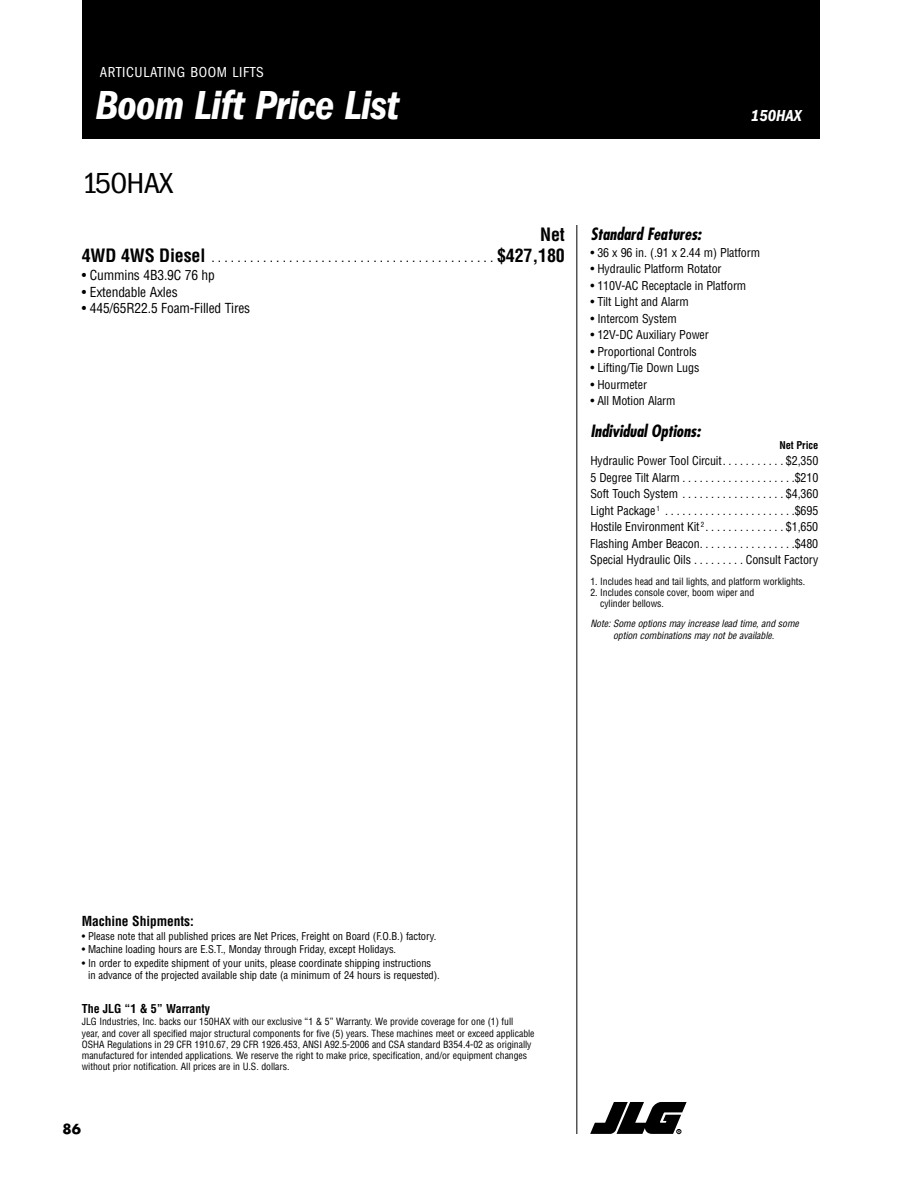
<style>
.page{position:relative;width:918px;height:1188px;background:#fff}
.page>*{position:absolute;margin:0;border:0;box-sizing:border-box;transform-origin:0 0}
.t1{font:italic 600 condensed 42px "Franklin Gothic";letter-spacing:-.015em;color:#fff}
.t2{font:condensed 30px "Franklin Gothic";letter-spacing:-.025em;color:#000;scale:1.1 1}
.t3{font:700 condensed 18px "Helvetica";color:#000}
.t4{font:italic 700 condensed 16.5px "Futura";letter-spacing:-.005em;color:#000}
.t5{font:italic 600 condensed 16.5px "Franklin Gothic";color:#fff}
.t6{font:condensed 15px "Franklin Gothic";letter-spacing:.045em;color:#fff}
.t7{font:condensed 13.5px "Helvetica";letter-spacing:-.01em;color:#000}
.t8{font:700 condensed 13.5px "Helvetica";letter-spacing:-.005em;color:#000}
.t9{font:700 13.5px "Futura";color:#000}
.t10{font:condensed 12px/16.5px "Helvetica";letter-spacing:-.01em;color:#000;text-align:justify}
.t11{font:700 condensed 12px "Helvetica";letter-spacing:-.005em;color:#000}
.t12{font:condensed 10.5px/12px "Helvetica";letter-spacing:-.005em;color:#000}
.t13{font:700 condensed 10.5px "Helvetica";letter-spacing:-.01em;color:#000}
.t14{font:condensed 9.75px/11.2px "Helvetica";letter-spacing:-.005em;color:#000}
.t15{font:italic condensed 9.75px/11.2px "Helvetica";letter-spacing:-.005em;color:#000;text-align:center}
.s1{font-weight:700;font-size:18px}
</style>
<div class="page">
<svg style="left:590px;top:1102px;width:97px;height:32px"></svg>
<hr style="left:576px;top:225px;width:1px;height:909px;background:#000">
<div style="left:82px;top:0;width:738px;height:139px;background:#000"></div>
<h3 class="t6" style="left:100px;top:63px;width:16px">ARTIC</h3>
<h3 class="t6" style="left:135px;top:63px;width:16px">ULATI</h3>
<h3 class="t6" style="left:168px;top:63px;width:79px">NG BOOM LIFTS</h3>
<h1 class="t1" style="left:95px;top:81px;width:305px">Boom Lift Price List</h1>
<h2 class="t2" style="left:82px;top:166px;width:85px">150HAX</h2>
<h3 class="t3" style="left:540px;top:224px;width:26px">Net</h3>
<h3 class="t7" style="left:82px;top:249px;width:485px"><span class="s1">4WD 4WS Diesel</span> . . . . . . . . . . . . . . . . . . . . . . . . . . . . . . . . . . . . . . . . . . . . <span class="s1">$427,180</span></h3>
<h3 class="t7" style="left:82px;top:267px;width:135px">• Cummins 4B3.9C 76 hp</h3>
<h3 class="t7" style="left:82px;top:283px;width:97px">• Extendable Axles</h3>
<h3 class="t7" style="left:82px;top:300px;width:170px">• 445/65R22.5 Foam-Filled Tires</h3>
<h3 class="t5" style="left:751px;top:106px;width:52px">150HAX</h3>
<h3 class="t4" style="left:590px;top:224px;width:112px">Standard Features:</h3>
<p class="t10" style="left:590px;top:244px;width:171px">• 36 x 96 in. (.91 x 2.44 m) Platform</p>
<p class="t10" style="left:590px;top:261px;width:133px">• Hydraulic Platform Rotator</p>
<p class="t10" style="left:590px;top:277px;width:157px">• 110V-AC Receptacle in Platform</p>
<p class="t10" style="left:590px;top:294px;width:100px">• Tilt Light and Alarm</p>
<p class="t10" style="left:590px;top:310px;width:88px">• Intercom System</p>
<p class="t10" style="left:590px;top:327px;width:120px">• 12V-DC Auxiliary Power</p>
<p class="t10" style="left:590px;top:343px;width:108px">• Proportional Controls</p>
<p class="t10" style="left:590px;top:360px;width:111px">• Lifting/Tie Down Lugs</p>
<p class="t10" style="left:590px;top:376px;width:58px">• Hourmeter</p>
<p class="t10" style="left:590px;top:393px;width:87px">• All Motion Alarm</p>
<h3 class="t4" style="left:590px;top:420px;width:112px">Individual Options:</h3>
<p class="t13" style="left:780px;top:439px;width:40px">Net Price</p>
<p class="t10" style="left:590px;top:453px;width:230px">Hydraulic Power Tool Circuit . . . . . . . . . . $2,350<br>5 Degree Tilt Alarm . . . . . . . . . . . . . . . . . . . $210<br>Soft Touch System . . . . . . . . . . . . . . . . . $4,360<br>Light Package <sup>1</sup> . . . . . . . . . . . . . . . . . . . . . . $695<br>Hostile Environment Kit <sup>2</sup> . . . . . . . . . . . . . $1,650<br>Flashing Amber Beacon . . . . . . . . . . . . . . . . $480<br>Special Hydraulic Oils . . . . . . . . . Consult Factory</p>
<p class="t14" style="left:590px;top:575px;width:216px">1. Includes head and tail lights, and platform worklights.</p>
<p class="t14" style="left:600px;top:586px;width:156px;text-indent:-10px">2. Includes console cover, boom wiper and cylinder bellows.</p>
<p class="t15" style="left:590px;top:618px;width:210px">Note: Some options may increase lead time, and some option combinations may not be available.</p>
<h3 class="t8" style="left:82px;top:913px;width:114px">Machine Shipments:</h3>
<p class="t12" style="left:82px;top:930px;width:356px">• Please note that all published prices are Net Prices, Freight on Board (F.O.B.) factory.</p>
<p class="t12" style="left:82px;top:943px;width:316px">• Machine loading hours are E.S.T., Monday through Friday, except Holidays.</p>
<p class="t12" style="left:88px;top:957px;width:353px;text-indent:-6px">• In order to expedite shipment of your units, please coordinate shipping instructions in advance of the projected available ship date (a minimum of 24 hours is requested).</p>
<p class="t11" style="left:82px;top:1001px;width:130px">The JLG “1 &amp; 5” Warranty</p>
<p class="t14" style="left:82px;top:1016px;width:454px">JLG Industries, Inc. backs our 150HAX with our exclusive “1 &amp; 5” Warranty. We provide coverage for one (1) full<br>year, and cover all specified major structural components for five (5) years. These machines meet or exceed applicable OSHA Regulations in 29 CFR 1910.67, 29 CFR 1926.453, ANSI A92.5-2006 and CSA standard B354.4-02 as originally manufactured for intended applications. We reserve the right to make price, specification, and/or equipment changes without prior notification. All prices are in U.S. dollars.</p>
<h3 class="t9" style="left:62px;top:1120px;width:20px">86</h3>
</div>
